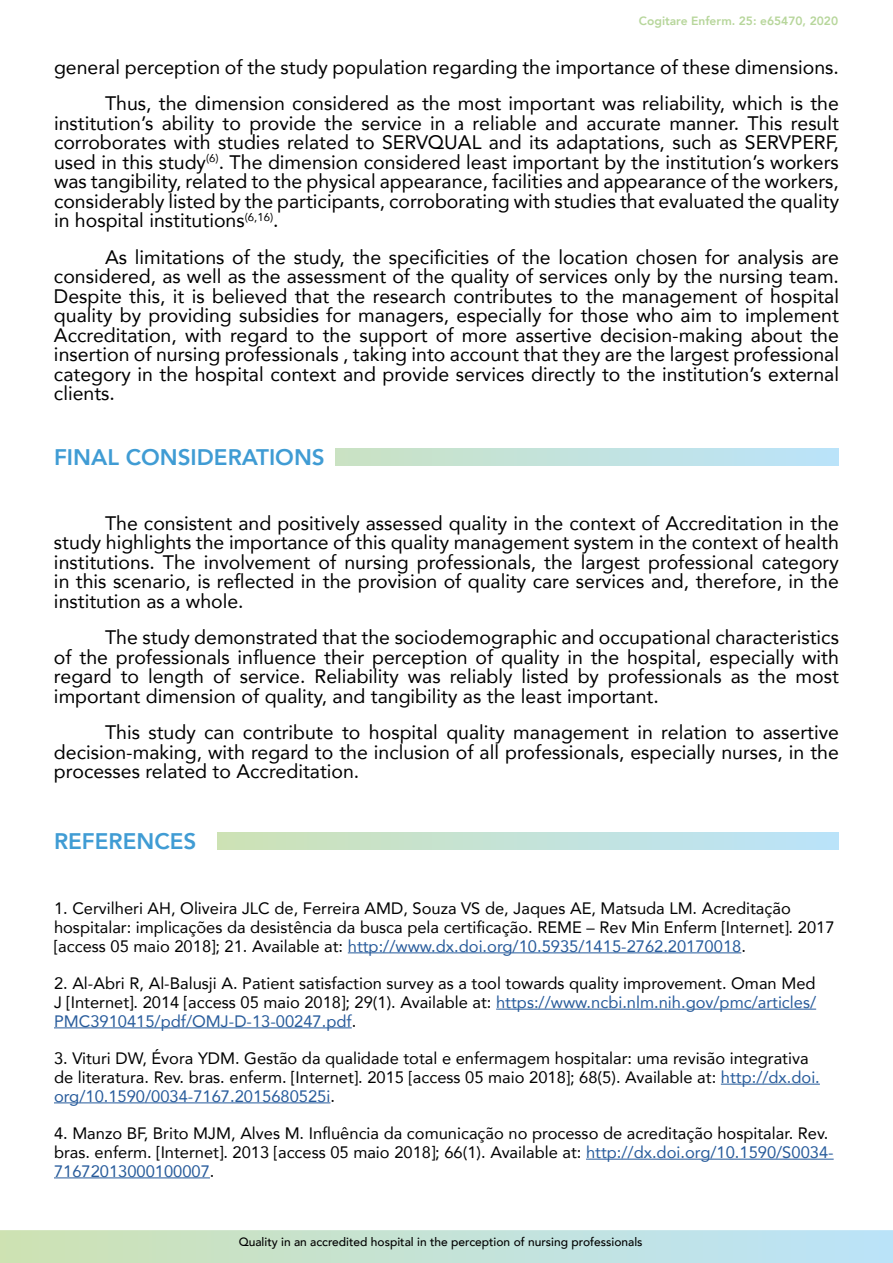
<style>
.page{position:relative;width:893px;height:1263px;background:#fff}
.page>*{position:absolute;margin:0;border:0;box-sizing:border-box;transform-origin:0 0}
.t1{font:800 22.5px "Avenir";color:#409cd4}
.t2{font:19.5px/19.5px "Avenir";color:#000;text-align:justify}
.t3{font:16.5px/18.8px "Avenir";color:#000}
.t4{font:500 12px "Avenir";color:#000}
.t5{font:800 12px "Avenir";color:#b7d69b}
.s1{color:#275b9b}
</style>
<div class="page">
<svg style="left:0;top:1230px;width:893px;height:33px;background:#c4e2d6"></svg>
<div style="left:336px;top:449px;width:503px;height:16px;background:linear-gradient(to right,#cae2c3,#bae3fb)"></div>
<div style="left:218px;top:832px;width:621px;height:17px;background:linear-gradient(to right,#cde2b5,#bae3fb)"></div>
<hr style="left:348px;top:952px;width:393px;height:1px;background:#275b9b">
<hr style="left:496px;top:1009px;width:320px;height:1px;background:#275b9b">
<hr style="left:54px;top:1027px;width:298px;height:1px;background:#275b9b">
<hr style="left:721px;top:1084px;width:99px;height:1px;background:#275b9b">
<hr style="left:54px;top:1102px;width:276px;height:1px;background:#275b9b">
<hr style="left:586px;top:1159px;width:248px;height:1px;background:#275b9b">
<hr style="left:54px;top:1177px;width:156px;height:1px;background:#275b9b">
<p class="t5" style="left:639px;top:12px;width:201px">Cogitare Enferm. 25: e65470, 2020</p>
<p class="t2" style="left:54px;top:48px;width:786px;line-height:36.5px;text-align:right">general perception of the study population regarding the importance of these dimensions.<br>Thus, the dimension considered as the most important was reliability, which is the</p>
<p class="t2" style="left:54px;top:112px;width:786px">institution’s ability to provide the service in a reliable and accurate manner. This result corroborates with studies related to SERVQUAL and its adaptations, such as SERVPERF, used in this study<sup>(6)</sup>. The dimension considered least important by the institution’s workers was tangibility, related to the physical appearance, facilities and appearance of the workers, considerably listed by the participants, corroborating with studies that evaluated the quality in hospital institutions<sup>(6,16)</sup>.</p>
<p class="t2" style="left:54px;top:246px;width:786px;text-indent:51px">As limitations of the study, the specificities of the location chosen for analysis are considered, as well as the assessment of the quality of services only by the nursing team.<br>Despite this, it is believed that the research contributes to the management of hospital quality by providing subsidies for managers, especially for those who aim to implement Accreditation, with regard to the support of more assertive decision-making about the insertion of nursing professionals , taking into account that they are the largest professional category in the hospital context and provide services directly to the institution’s external clients.</p>
<p class="t1" style="left:54px;top:440px;width:272px">FINAL CONSIDERATIONS</p>
<p class="t2" style="left:54px;top:513px;width:786px;text-indent:51px">The consistent and positively assessed quality in the context of Accreditation in the study highlights the importance of this quality management system in the context of health institutions. The involvement of nursing professionals, the largest professional category in this scenario, is reflected in the provision of quality care services and, therefore, in the institution as a whole.</p>
<p class="t2" style="left:54px;top:627px;width:786px;text-indent:51px">The study demonstrated that the sociodemographic and occupational characteristics of the professionals influence their perception of quality in the hospital, especially with regard to length of service. Reliability was reliably listed by professionals as the most important dimension of quality, and tangibility as the least important.</p>
<p class="t2" style="left:54px;top:722px;width:786px;text-indent:51px">This study can contribute to hospital quality management in relation to assertive decision-making, with regard to the inclusion of all professionals, especially nurses, in the processes related to Accreditation.</p>
<p class="t1" style="left:54px;top:823px;width:144px">REFERENCES</p>
<p class="t3" style="left:54px;top:898px;width:782px">1. Cervilheri AH, Oliveira JLC de, Ferreira AMD, Souza VS de, Jaques AE, Matsuda LM. Acreditação hospitalar: implicações da desistência da busca pela certificação. REME – Rev Min Enferm [Internet]. 2017 [access 05 maio 2018]; 21. Available at: <span class="s1">http://www.dx.doi.org/10.5935/1415-2762.20170018</span>.</p>
<p class="t3" style="left:54px;top:973px;width:764px;text-align:justify">2. Al-Abri R, Al-Balusji A. Patient satisfaction survey as a tool towards quality improvement. Oman Med J [Internet]. 2014 [access 05 maio 2018]; 29(1). Available at: <span class="s1">https://www.ncbi.nlm.nih.gov/pmc/articles/ PMC3910415/pdf/OMJ-D-13-00247.pdf</span>.</p>
<p class="t3" style="left:54px;top:1048px;width:767px">3. Vituri DW, Évora YDM. Gestão da qualidade total e enfermagem hospitalar: uma revisão integrativa de literatura. Rev. bras. enferm. [Internet]. 2015 [access 05 maio 2018]; 68(5). Available at: <span class="s1">http://dx.doi. org/10.1590/0034-7167.2015680525i</span>.</p>
<p class="t3" style="left:54px;top:1123px;width:781px">4. Manzo BF, Brito MJM, Alves M. Influência da comunicação no processo de acreditação hospitalar. Rev. bras. enferm. [Internet]. 2013 [access 05 maio 2018]; 66(1). Available at: <span class="s1">http://dx.doi.org/10.1590/S0034-<br>71672013000100007</span>.</p>
<p class="t4" style="left:239px;top:1232px;width:405px">Quality in an accredited hospital in the perception of nursing professionals</p>
</div>
